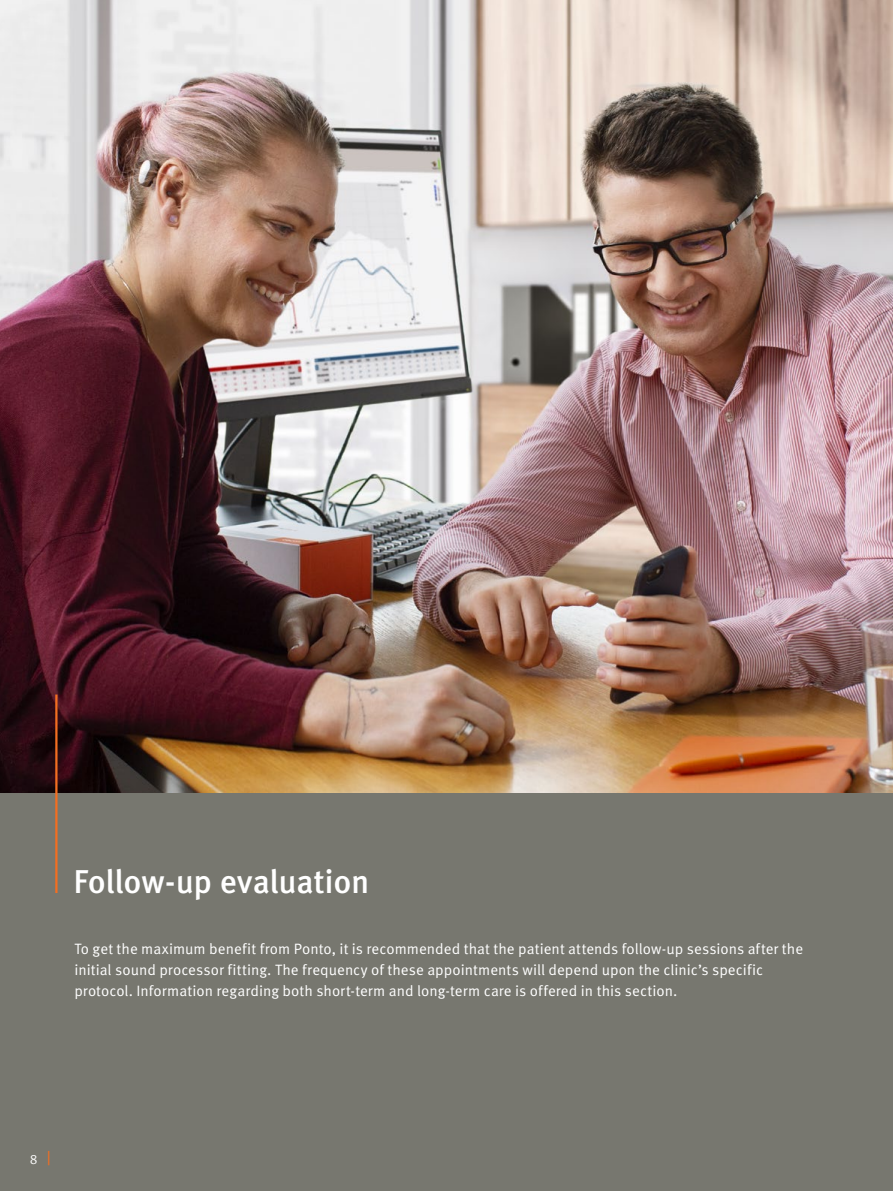
<style>
.page{position:relative;width:893px;height:1191px;background:#fff}
.page>*{position:absolute;margin:0;border:0;box-sizing:border-box;transform-origin:0 0}
.t1{font:500 33px "Meta Pro OM";letter-spacing:-.01em;color:#fff}
.t2{font:15px/21px "Meta Pro OM";color:#fff}
.t3{font:13.5px "Meta Pro OM";color:#fff}
</style>
<div class="page">
<img style="left:0;top:0;width:893px;height:793px">
<div style="left:0;top:793px;width:893px;height:398px;background:#77776f"></div>
<hr style="left:55px;top:694px;width:3px;height:199px;background:#f36e21">
<h1 class="t1" style="left:73px;top:861px;width:298px">Follow-up evaluation</h1>
<p class="t2" style="left:74px;top:938px;width:730px">To get the maximum benefit from Ponto, it is recommended that the patient attends follow-up sessions after the initial sound processor fitting. The frequency of these appointments will depend upon the clinic’s specific protocol. Information regarding both short-term and long-term care is offered in this section.</p>
<p class="t3" style="left:30px;top:1151px;width:9px">8</p>
</div>
